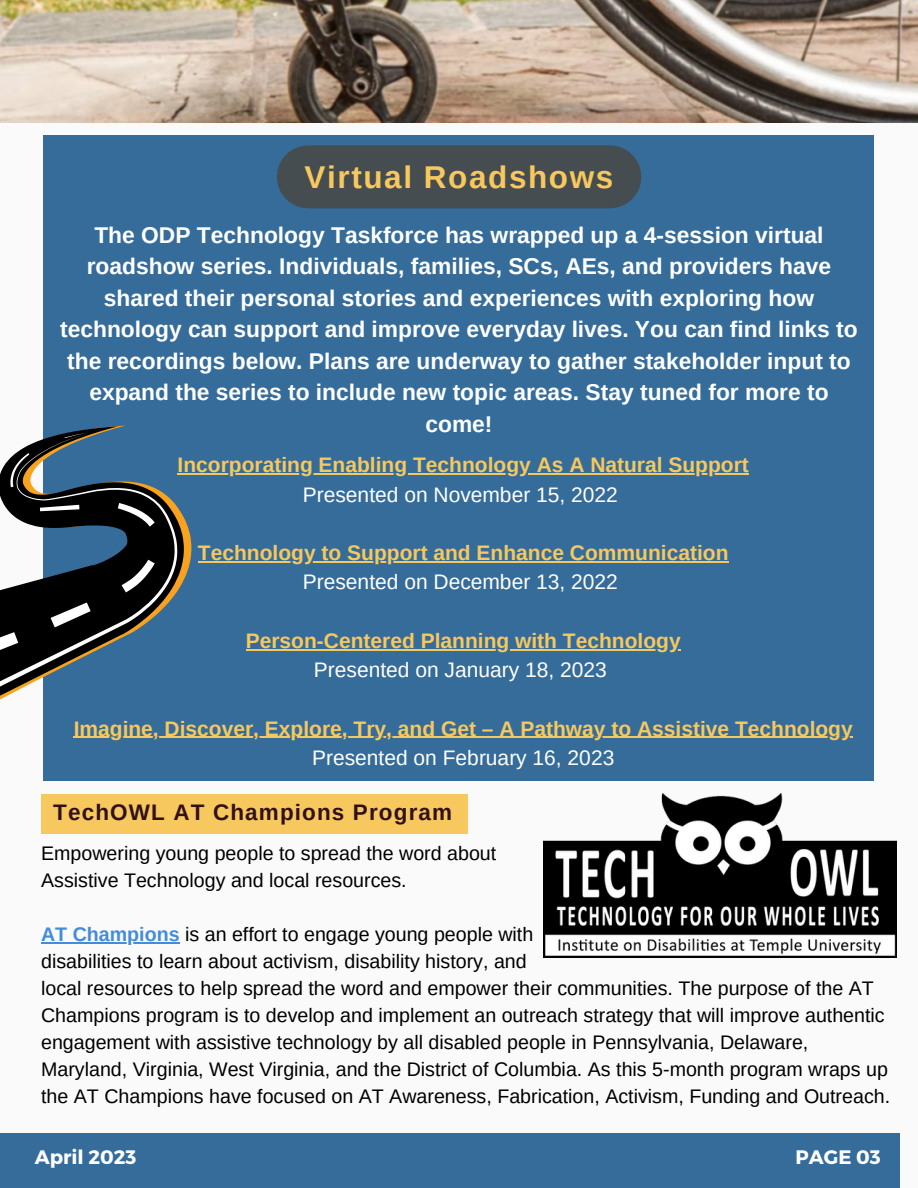
<style>
.page{position:relative;width:918px;height:1188px;background:#fafafa}
.page>*{position:absolute;margin:0;border:0;box-sizing:border-box;transform-origin:0 0}
.t1{font:700 31.5px "Arimo";letter-spacing:.05em;color:#f7c85d}
.t2{font:700 22.8px/31.5px "Arimo";color:#fff;text-align:center}
.t3{font:700 22.5px "Arimo";letter-spacing:.05em;color:#321019}
.t4{font:700 21px "Arimo";color:#f7c85d}
.t5{font:21px "Arimo";color:#fff}
.t6{font:19.65px/27px "Arimo";color:#000}
.t7{font:700 19.5px "Montserrat";color:#fff}
.s1{font-weight:700;color:#438cdb}
</style>
<div class="page">
<div style="left:0;top:1134px;width:900px;height:54px;background:#356c9a"></div>
<img style="left:0;top:0;width:918px;height:123px">
<div style="left:44px;top:136px;width:830px;height:644px;background:#356c9a"></div>
<div style="left:308px;top:145px;width:302px;height:63px;background:#464d50"></div>
<svg style="left:43px;top:473px;width:149px;height:237px"></svg>
<svg style="left:0;top:426px;width:184px;height:280px"></svg>
<svg style="left:65px;top:432px;width:23px;height:2px"></svg>
<svg style="left:0;top:434px;width:177px;height:263px"></svg>
<div style="left:41px;top:794px;width:427px;height:39px;background:#f7c85d"></div>
<hr style="left:178px;top:474px;width:571px;height:1px;background:#f7c85d">
<hr style="left:198px;top:561px;width:531px;height:1px;background:#f7c85d">
<hr style="left:246px;top:649px;width:435px;height:1px;background:#f7c85d">
<hr style="left:74px;top:737px;width:779px;height:1px;background:#f7c85d">
<img style="left:544px;top:794px;width:352px;height:164px">
<hr style="left:41px;top:942px;width:139px;height:1px;background:#438cdb">
<h1 class="t1" style="left:305px;top:159px;width:310px">Virtual Roadshows</h1>
<p class="t2" style="left:60px;top:219px;width:799px">The ODP Technology Taskforce has wrapped up a 4-session virtual roadshow series. Individuals, families, SCs, AEs, and providers have shared their personal stories and experiences with exploring how technology can support and improve everyday lives. You can find links to the recordings below. Plans are underway to gather stakeholder input to expand the series to include new topic areas. Stay tuned for more to come!</p>
<p class="t4" style="left:178px;top:453px;width:573px">Incorporating Enabling Technology As A Natural Support</p>
<p class="t5" style="left:303px;top:483px;width:317px">Presented on November 15, 2022</p>
<p class="t4" style="left:198px;top:541px;width:532px">Technology to Support and Enhance Communication</p>
<p class="t5" style="left:303px;top:570px;width:317px">Presented on December 13, 2022</p>
<p class="t4" style="left:246px;top:629px;width:436px">Person-Centered Planning with Technology</p>
<p class="t5" style="left:314px;top:658px;width:294px">Presented on January 18, 2023</p>
<p class="t4" style="left:74px;top:717px;width:781px">Imagine, Discover, Explore, Try, and Get – A Pathway to Assistive Technology</p>
<p class="t5" style="left:312px;top:746px;width:304px">Presented on February 16, 2023</p>
<p class="t3" style="left:53px;top:800px;width:400px">TechOWL AT Champions Program</p>
<p class="t6" style="left:41px;top:840px;width:457px">Empowering young people to spread the word about<br>Assistive Technology and local resources.</p>
<p class="t6" style="left:41px;top:921px;width:851px"><span class="s1">AT Champions</span> is an effort to engage young people with<br>disabilities to learn about activism, disability history, and<br>local resources to help spread the word and empower their communities. The purpose of the AT Champions program is to develop and implement an outreach strategy that will improve authentic engagement with assistive technology by all disabled people in Pennsylvania, Delaware, Maryland, Virginia, West Virginia, and the District of Columbia. As this 5-month program wraps up the AT Champions have focused on AT Awareness, Fabrication, Activism, Funding and Outreach.</p>
<p class="t7" style="left:35px;top:1144px;width:103px">April 2023</p>
<p class="t7" style="left:796px;top:1144px;width:86px">PAGE 03</p>
</div>
